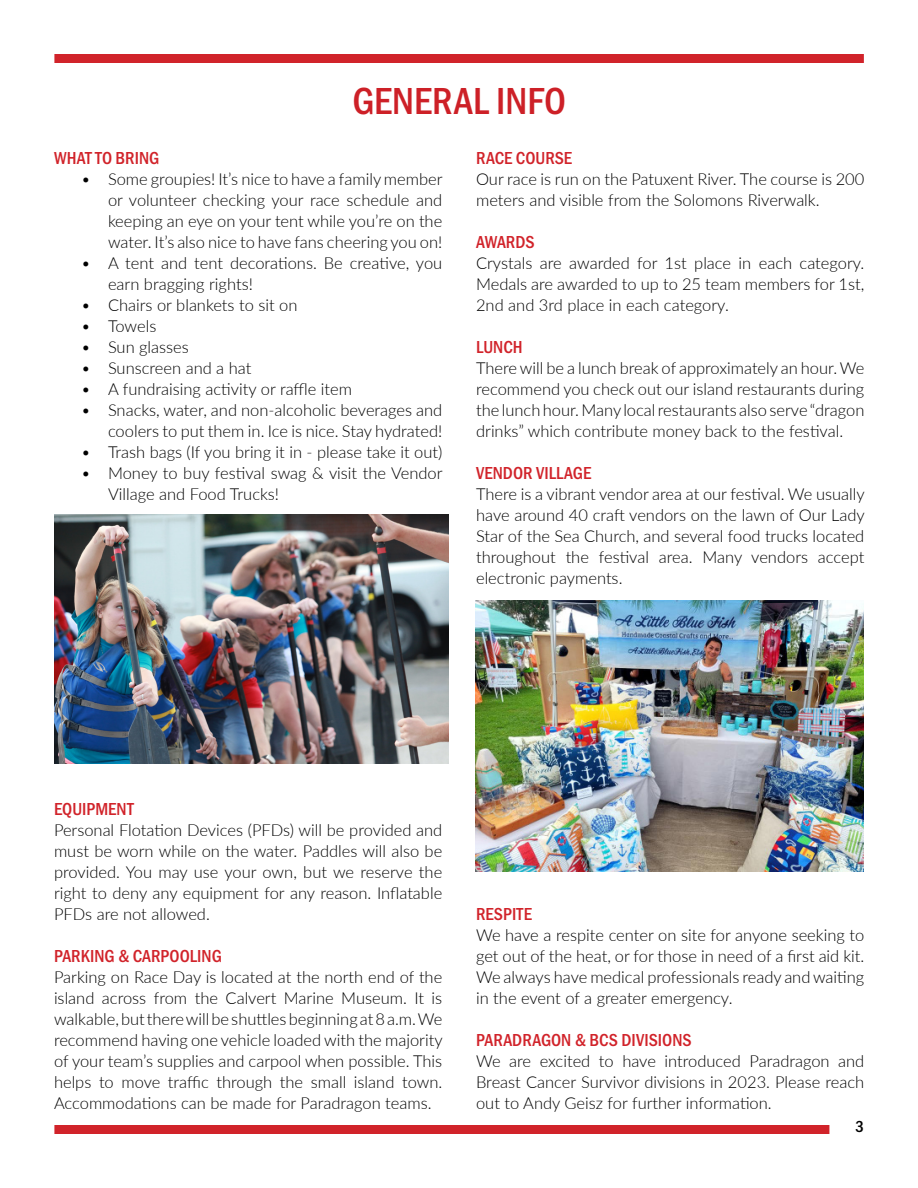
<style>
.page{position:relative;width:918px;height:1188px;background:#fff}
.page>*{position:absolute;margin:0;border:0;box-sizing:border-box;transform-origin:0 0}
.HEADING{font:500 39px "Franklin Gothic URW Con";color:#cd2027}
.HEADING_5{font:500 18px "Franklin Gothic URW Con";color:#d1232a}
.Page_Header_Subtext{font:500 18px "Franklin Gothic URW Con";letter-spacing:-.005em;color:#d1232a}
.HEADING_5-2{font:300 16.5px/21px "Lato";color:#000;text-align:justify}
.Page_Header_Subtext-2{font:300 16.5px/21px "Lato";color:#000}
.t1{font:500 16.5px "Franklin Gothic URW Con";color:#000}
</style>
<div class="page">
<div style="left:54px;top:54px;width:810px;height:9px;background:#d1232a"></div>
<img style="left:54px;top:514px;width:395px;height:249px">
<img style="left:476px;top:600px;width:388px;height:272px">
<div style="left:54px;top:1125px;width:775px;height:9px;background:#d1232a"></div>
<p class="HEADING" style="left:352px;top:75px;width:215px">GENERAL INFO</p>
<p class="HEADING_5" style="left:54px;top:146px;width:107px">WHAT TO BRING</p>
<p class="HEADING_5-2" style="left:108px;top:167px;width:336px;text-indent:-27px">• Some groupies! It’s nice to have a family member or volunteer checking your race schedule and keeping an eye on your tent while you’re on the water. It’s also nice to have fans cheering you on!</p>
<p class="HEADING_5-2" style="left:108px;top:251px;width:336px;text-indent:-27px">• A tent and tent decorations. Be creative, you earn bragging rights!</p>
<p class="HEADING_5-2" style="left:81px;top:293px;width:218px">• Chairs or blankets to sit on</p>
<p class="HEADING_5-2" style="left:81px;top:314px;width:77px">• Towels</p>
<p class="HEADING_5-2" style="left:81px;top:335px;width:109px">• Sun glasses</p>
<p class="HEADING_5-2" style="left:81px;top:356px;width:172px">• Sunscreen and a hat</p>
<p class="HEADING_5-2" style="left:81px;top:377px;width:273px">• A fundraising activity or raffle item</p>
<p class="HEADING_5-2" style="left:81px;top:398px;width:363px;text-align:right">• Snacks, water, and non-alcoholic beverages and coolers to put them in. Ice is nice. Stay hydrated!</p>
<p class="HEADING_5-2" style="left:81px;top:440px;width:363px">• Trash bags (If you bring it in - please take it out)</p>
<p class="HEADING_5-2" style="left:108px;top:461px;width:336px;text-indent:-27px">• Money to buy festival swag &amp; visit the Vendor<br>Village and Food Trucks!</p>
<p class="HEADING_5" style="left:476px;top:146px;width:98px">RACE COURSE</p>
<p class="Page_Header_Subtext-2" style="left:476px;top:167px;width:390px">Our race is run on the Patuxent River. The course is 200 meters and visible from the Solomons Riverwalk.</p>
<p class="Page_Header_Subtext" style="left:476px;top:230px;width:60px">AWARDS</p>
<p class="HEADING_5-2" style="left:476px;top:251px;width:390px">Crystals are awarded for 1st place in each category.<br>Medals are awarded to up to 25 team members for 1st, 2nd and 3rd place in each category.</p>
<p class="HEADING_5" style="left:476px;top:335px;width:48px">LUNCH</p>
<p class="HEADING_5-2" style="left:476px;top:356px;width:390px">There will be a lunch break of approximately an hour. We recommend you check out our island restaurants during the lunch hour. Many local restaurants also serve “dragon drinks” which contribute money back to the festival.</p>
<p class="HEADING_5" style="left:476px;top:461px;width:117px">VENDOR VILLAGE</p>
<p class="HEADING_5-2" style="left:476px;top:482px;width:390px">There is a vibrant vendor area at our festival. We usually have around 40 craft vendors on the lawn of Our Lady Star of the Sea Church, and several food trucks located throughout the festival area. Many vendors accept electronic payments.</p>
<p class="HEADING_5" style="left:54px;top:797px;width:81px">EQUIPMENT</p>
<p class="HEADING_5-2" style="left:54px;top:818px;width:390px">Personal Flotation Devices (PFDs) will be provided and must be worn while on the water. Paddles will also be provided. You may use your own, but we reserve the right to deny any equipment for any reason. Inflatable PFDs are not allowed.</p>
<p class="HEADING_5" style="left:54px;top:944px;width:169px">PARKING &amp; CARPOOLING</p>
<p class="HEADING_5-2" style="left:54px;top:965px;width:390px">Parking on Race Day is located at the north end of the island across from the Calvert Marine Museum. It is walkable, but there will be shuttles beginning at 8 a.m. We recommend having one vehicle loaded with the majority of your team’s supplies and carpool when possible. This helps to move traffic through the small island town.<br>Accommodations can be made for Paradragon teams.</p>
<p class="HEADING_5" style="left:476px;top:902px;width:57px">RESPITE</p>
<p class="HEADING_5-2" style="left:476px;top:923px;width:390px">We have a respite center on site for anyone seeking to get out of the heat, or for those in need of a first aid kit.<br>We always have medical professionals ready and waiting in the event of a greater emergency.</p>
<p class="HEADING_5" style="left:476px;top:1028px;width:217px">PARADRAGON &amp; BCS DIVISIONS</p>
<p class="HEADING_5-2" style="left:476px;top:1049px;width:390px">We are excited to have introduced Paradragon and Breast Cancer Survivor divisions in 2023. Please reach out to Andy Geisz for further information.</p>
<p class="t1" style="left:856px;top:1116px;width:10px">3</p>
</div>
